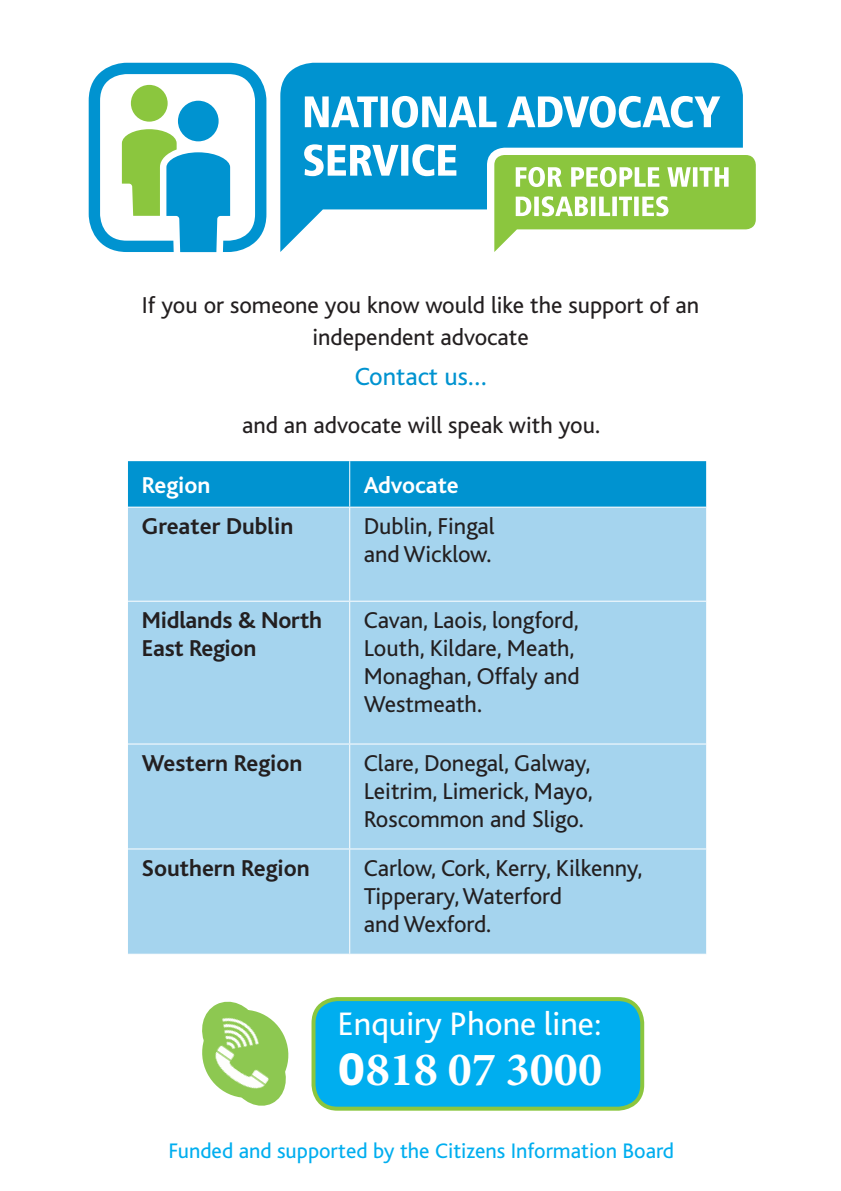
<style>
.page{position:relative;width:841px;height:1191px;background:#fff}
.page>*{position:absolute;margin:0;border:0;box-sizing:border-box;transform-origin:0 0}
.t1{font:700 48px "Minion Pro";color:#fff}
.t2{font:34px "Bliss 2";color:#fff}
.t3{font:26px "Bliss";color:#0093d0}
.t4{font:24px/28px "Bliss";color:#231f20}
.t5{font:700 24px/28px "Bliss";color:#231f20}
.t6{font:700 24px "Bliss";color:#fff}
.t7{font:22px "Bliss";color:#00aeef}
.s1{font-family:"Bliss 2";font-weight:800}
</style>
<div class="page">
<svg style="left:280px;top:63px;width:462px;height:189px;fill:#0093d0"></svg>
<svg style="left:494px;top:155px;width:261px;height:97px"></svg>
<svg style="left:304px;top:144px;width:152px;height:32px"></svg>
<svg style="left:305px;top:96px;width:415px;height:32px"></svg>
<svg style="left:89px;top:63px;width:177px;height:189px"></svg>
<div style="left:128px;top:461px;width:578px;height:45px;background:#0093d0"></div>
<div style="left:128px;top:507px;width:578px;height:446px;background:#a5d4ee"></div>
<hr style="left:349px;top:461px;width:1px;height:45px;background:#fff">
<hr style="left:128px;top:600px;width:222px;height:1px;background:#fff">
<hr style="left:350px;top:600px;width:356px;height:1px;background:#fff">
<hr style="left:349px;top:507px;width:1px;height:93px;background:#fff">
<hr style="left:349px;top:601px;width:1px;height:142px;background:#fff">
<hr style="left:349px;top:744px;width:1px;height:104px;background:#fff">
<hr style="left:349px;top:849px;width:1px;height:104px;background:#fff">
<hr style="left:128px;top:743px;width:222px;height:1px;background:#fff">
<hr style="left:350px;top:743px;width:356px;height:1px;background:#fff">
<hr style="left:128px;top:848px;width:222px;height:1px;background:#fff">
<hr style="left:350px;top:848px;width:356px;height:1px;background:#fff">
<img style="left:202px;top:1001px;width:87px;height:105px">
<div style="left:313px;top:998px;width:329px;height:110px;background:#00aeef;border-radius:24px"></div>
<div style="left:311px;top:996px;width:333px;height:114px;border:4px solid #8bc63e;border-radius:24px"></div>
<p class="t4" style="left:142px;top:289px;width:558px;line-height:32px;text-align:center">If you or someone you know would like the support of an independent advocate</p>
<p class="t3" style="left:355px;top:363px;width:133px">Contact us…</p>
<p class="t4" style="left:242px;top:411px;width:359px">and an advocate will speak with you.</p>
<p class="t6" style="left:142px;top:472px;width:70px">Region</p>
<p class="t6" style="left:364px;top:472px;width:97px">Advocate</p>
<p class="t5" style="left:142px;top:512px;width:153px">Greater Dublin</p>
<p class="t4" style="left:364px;top:512px;width:132px">Dublin, Fingal and Wicklow.</p>
<p class="t5" style="left:142px;top:606px;width:181px">Midlands &amp; North<br>East Region</p>
<p class="t4" style="left:364px;top:606px;width:217px">Cavan, Laois, longford,<br>Louth, Kildare, Meath,<br>Monaghan, Offaly and<br>Westmeath.</p>
<p class="t5" style="left:142px;top:749px;width:162px">Western Region</p>
<p class="t4" style="left:364px;top:749px;width:230px;text-align:justify">Clare, Donegal, Galway, Leitrim, Limerick, Mayo, Roscommon and Sligo.</p>
<p class="t5" style="left:142px;top:854px;width:169px">Southern Region</p>
<p class="t4" style="left:364px;top:854px;width:280px">Carlow, Cork, Kerry, Kilkenny,<br>Tipperary, Waterford<br>and Wexford.</p>
<h2 class="t2" style="left:337px;top:1002px;width:265px">Enquiry Phone line:</h2>
<h1 class="t1" style="left:337px;top:1035px;width:266px"><span class="s1">0</span>818 07 3000</h1>
<p class="t7" style="left:168px;top:1138px;width:507px">Funded and supported by the Citizens Information Board</p>
</div>
